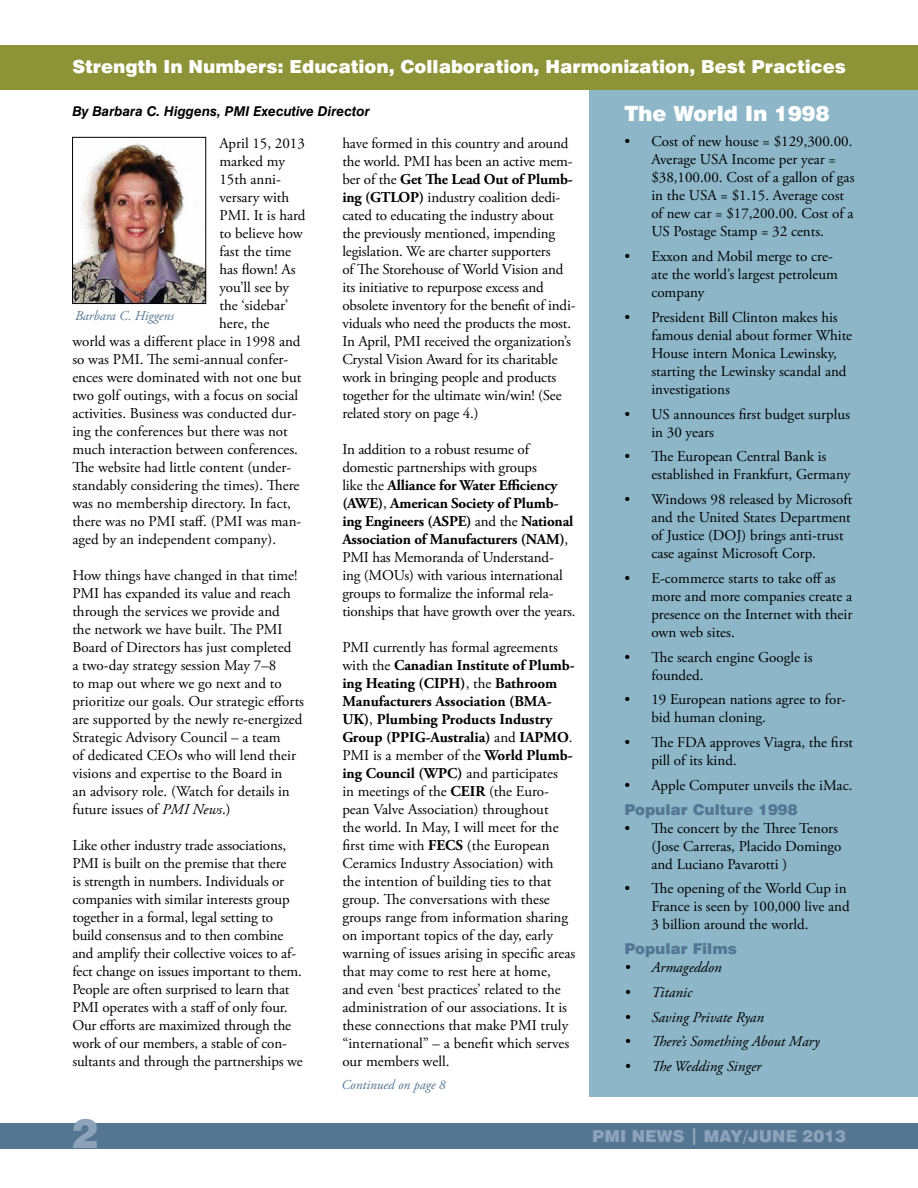
<style>
.page{position:relative;width:918px;height:1188px;background:#fff}
.page>*{position:absolute;margin:0;border:0;box-sizing:border-box;transform-origin:0 0}
.t1{font:900 40.5px "Swiss 721 BT";color:#8da3ba}
.t2{font:900 21px "Swiss 721 BT";color:#fff}
.t3{font:900 18px "Swiss 721 BT";color:#fff}
.t4{font:900 16.5px "Swiss 721 BT";color:#8da3ba}
.t5{font:15px/18px "Adobe Garamond Pro";color:#000}
.t6{font:italic 15px "Adobe Garamond Pro";color:#000}
.t7{font:900 15px "Swiss 721 BT";color:#547693}
.t8{font:italic 700 13.5px "Swiss 721 BT";color:#000}
.t9{font:italic 13.5px "Adobe Garamond Pro";color:#547693}
.s1{font-style:italic}
.s2{font-weight:700}
</style>
<div class="page">
<div style="left:0;top:45px;width:918px;height:45px;background:#8d9438"></div>
<div style="left:0;top:1123px;width:918px;height:25px;background:#547693"></div>
<img style="left:74px;top:143px;width:130px;height:159px">
<div style="left:72px;top:137px;width:134px;height:167px;border:1px solid #000"></div>
<div style="left:590px;top:90px;width:328px;height:1006px;background:#8db7c8"></div>
<p class="t3" style="left:72px;top:55px;width:775px">Strength In Numbers: Education, Collaboration, Harmonization, Best Practices</p>
<p class="t8" style="left:72px;top:103px;width:299px">By Barbara C. Higgens, PMI Executive Director</p>
<p class="t5" style="left:219px;top:135px;width:87px">April 15, 2013</p>
<p class="t5" style="left:219px;top:153px;width:67px">marked my</p>
<p class="t5" style="left:219px;top:171px;width:63px">15th anni-</p>
<p class="t5" style="left:219px;top:189px;width:71px">versary with</p>
<p class="t5" style="left:219px;top:207px;width:88px">PMI. It is hard</p>
<p class="t5" style="left:219px;top:225px;width:85px">to believe how</p>
<p class="t5" style="left:219px;top:243px;width:73px">fast the time</p>
<p class="t5" style="left:219px;top:261px;width:78px">has flown! As</p>
<p class="t5" style="left:219px;top:279px;width:71px">you’ll see by</p>
<p class="t5" style="left:219px;top:297px;width:70px">the ‘sidebar’</p>
<p class="t5" style="left:219px;top:315px;width:52px">here, the</p>
<p class="t5" style="left:72px;top:333px;width:230px">world was a different place in 1998 and</p>
<p class="t5" style="left:72px;top:351px;width:218px">so was PMI. The semi-annual confer-</p>
<p class="t5" style="left:72px;top:369px;width:231px">ences were dominated with not one but</p>
<p class="t5" style="left:72px;top:387px;width:227px">two golf outings, with a focus on social</p>
<p class="t5" style="left:72px;top:405px;width:226px">activities. Business was conducted dur-</p>
<p class="t5" style="left:72px;top:423px;width:217px">ing the conferences but there was not</p>
<p class="t5" style="left:72px;top:441px;width:227px">much interaction between conferences.</p>
<p class="t5" style="left:72px;top:459px;width:220px">The website had little content (under-</p>
<p class="t5" style="left:72px;top:477px;width:229px">standably considering the times). There</p>
<p class="t5" style="left:72px;top:495px;width:220px">was no membership directory. In fact,</p>
<p class="t5" style="left:72px;top:513px;width:231px">there was no PMI staff. (PMI was man-</p>
<p class="t5" style="left:72px;top:531px;width:205px">aged by an independent company).</p>
<p class="t5" style="left:72px;top:567px;width:233px">How things have changed in that time!<br>PMI has expanded its value and reach through the services we provide and<br>the network we have built. The PMI Board of Directors has just completed<br>a two-day strategy session May 7–8<br>to map out where we go next and to prioritize our goals. Our strategic efforts are supported by the newly re-energized Strategic Advisory Council – a team<br>of dedicated CEOs who will lend their visions and expertise to the Board in<br>an advisory role. (Watch for details in future issues of <span class="s1">PMI News</span>.)</p>
<p class="t5" style="left:72px;top:837px;width:232px">Like other industry trade associations, PMI is built on the premise that there<br>is strength in numbers. Individuals or companies with similar interests group together in a formal, legal setting to build consensus and to then combine and amplify their collective voices to af&shy;fect change on issues important to them.<br>People are often surprised to learn that PMI operates with a staff of only four.<br>Our efforts are maximized through the work of our members, a stable of con&shy;sultants and through the partnerships we</p>
<p class="t9" style="left:75px;top:307px;width:100px">Barbara C. Higgens</p>
<p class="t5" style="left:342px;top:135px;width:235px">have formed in this country and around the world. PMI has been an active mem&shy;ber of the <span class="s2">Get The Lead Out of Plumb&shy;ing (GTLOP)</span> industry coalition dedi&shy;cated to educating the industry about<br>the previously mentioned, impending legislation. We are charter supporters<br>of The Storehouse of World Vision and its initiative to repurpose excess and obsolete inventory for the benefit of indi&shy;viduals who need the products the most.<br>In April, PMI received the organization’s Crystal Vision Award for its charitable work in bringing people and products together for the ultimate win/win! (See related story on page 4.)</p>
<p class="t5" style="left:342px;top:441px;width:235px">In addition to a robust resume of domestic partnerships with groups<br>like the <span class="s2">Alliance for Water Efficiency (AWE)</span>, <span class="s2">American Society of Plumb&shy;ing Engineers (ASPE)</span> and the <span class="s2">National Association of Manufacturers (NAM)</span>, PMI has Memoranda of Understand&shy;ing (MOUs) with various international groups to formalize the informal rela&shy;tionships that have growth over the years.</p>
<p class="t5" style="left:342px;top:639px;width:235px">PMI currently has formal agreements with the <span class="s2">Canadian Institute of Plumb&shy;ing Heating (CIPH)</span>, the <span class="s2">Bathroom Manufacturers Association (BMA-UK)</span>, <span class="s2">Plumbing Products Industry Group (PPIG-Australia)</span> and <span class="s2">IAPMO</span>.<br>PMI is a member of the <span class="s2">World Plumb&shy;ing Council (WPC)</span> and participates<br>in meetings of the <span class="s2">CEIR</span> (the Euro&shy;pean Valve Association) throughout<br>the world. In May, I will meet for the first time with <span class="s2">FECS</span> (the European Ceramics Industry Association) with the intention of building ties to that group. The conversations with these groups range from information sharing on important topics of the day, early warning of issues arising in specific areas that may come to rest here at home, and even ‘best practices’ related to the administration of our associations. It is these connections that make PMI truly “international” – a benefit which serves our members well.</p>
<p class="t9" style="left:342px;top:1076px;width:106px">Continued on page 8</p>
<h2 class="t2" style="left:624px;top:101px;width:207px">The World In 1998</h2>
<p class="t5" style="left:651px;top:133px;width:205px;text-indent:-27px">• Cost of new house = $129,300.00.<br>Average USA Income per year = $38,100.00. Cost of a gallon of gas in the USA = $1.15. Average cost of new car = $17,200.00. Cost of a<br>US Postage Stamp = 32 cents.</p>
<p class="t5" style="left:651px;top:248px;width:188px;text-indent:-27px">• Exxon and Mobil merge to cre&shy;ate the world’s largest petroleum company</p>
<p class="t5" style="left:651px;top:309px;width:202px;text-indent:-27px">• President Bill Clinton makes his famous denial about former White<br>House intern Monica Lewinsky, starting the Lewinsky scandal and investigations</p>
<p class="t5" style="left:651px;top:406px;width:200px;text-indent:-27px">• US announces first budget surplus in 30 years</p>
<p class="t5" style="left:651px;top:448px;width:201px;text-indent:-27px">• The European Central Bank is established in Frankfurt, Germany</p>
<p class="t5" style="left:651px;top:491px;width:202px;text-indent:-27px">• Windows 98 released by Microsoft and the United States Department of Justice (DOJ) brings anti-trust case against Microsoft Corp.</p>
<p class="t5" style="left:651px;top:570px;width:203px;text-indent:-27px">• E-commerce starts to take off as more and more companies create a presence on the Internet with their own web sites.</p>
<p class="t5" style="left:651px;top:649px;width:163px;text-indent:-27px">• The search engine Google is founded.</p>
<p class="t5" style="left:651px;top:691px;width:196px;text-indent:-27px">• 19 European nations agree to for&shy;bid human cloning.</p>
<p class="t5" style="left:651px;top:734px;width:203px;text-indent:-27px">• The FDA approves Viagra, the first pill of its kind.</p>
<p class="t5" style="left:624px;top:777px;width:230px">• Apple Computer unveils the iMac.</p>
<p class="t7" style="left:624px;top:800px;width:175px">Popular Culture 1998</p>
<p class="t5" style="left:651px;top:820px;width:192px;text-indent:-27px">• The concert by the Three Tenors (Jose Carreras, Placido Domingo and Luciano Pavarotti )</p>
<p class="t5" style="left:651px;top:880px;width:200px;text-indent:-27px">• The opening of the World Cup in<br>France is seen by 100,000 live and<br>3 billion around the world.</p>
<p class="t7" style="left:624px;top:940px;width:114px">Popular Films</p>
<p class="t6" style="left:624px;top:958px;width:99px">• Armageddon</p>
<p class="t6" style="left:624px;top:983px;width:69px">• Titanic</p>
<p class="t6" style="left:624px;top:1008px;width:141px">• Saving Private Ryan</p>
<p class="t6" style="left:624px;top:1033px;width:197px">• There’s Something About Mary</p>
<p class="t6" style="left:624px;top:1057px;width:139px">• The Wedding Singer</p>
<h1 class="t1" style="left:72px;top:1109px;width:28px">2</h1>
<p class="t4" style="left:592px;top:1126px;width:255px">PMI News | May/June 2013</p>
</div>
